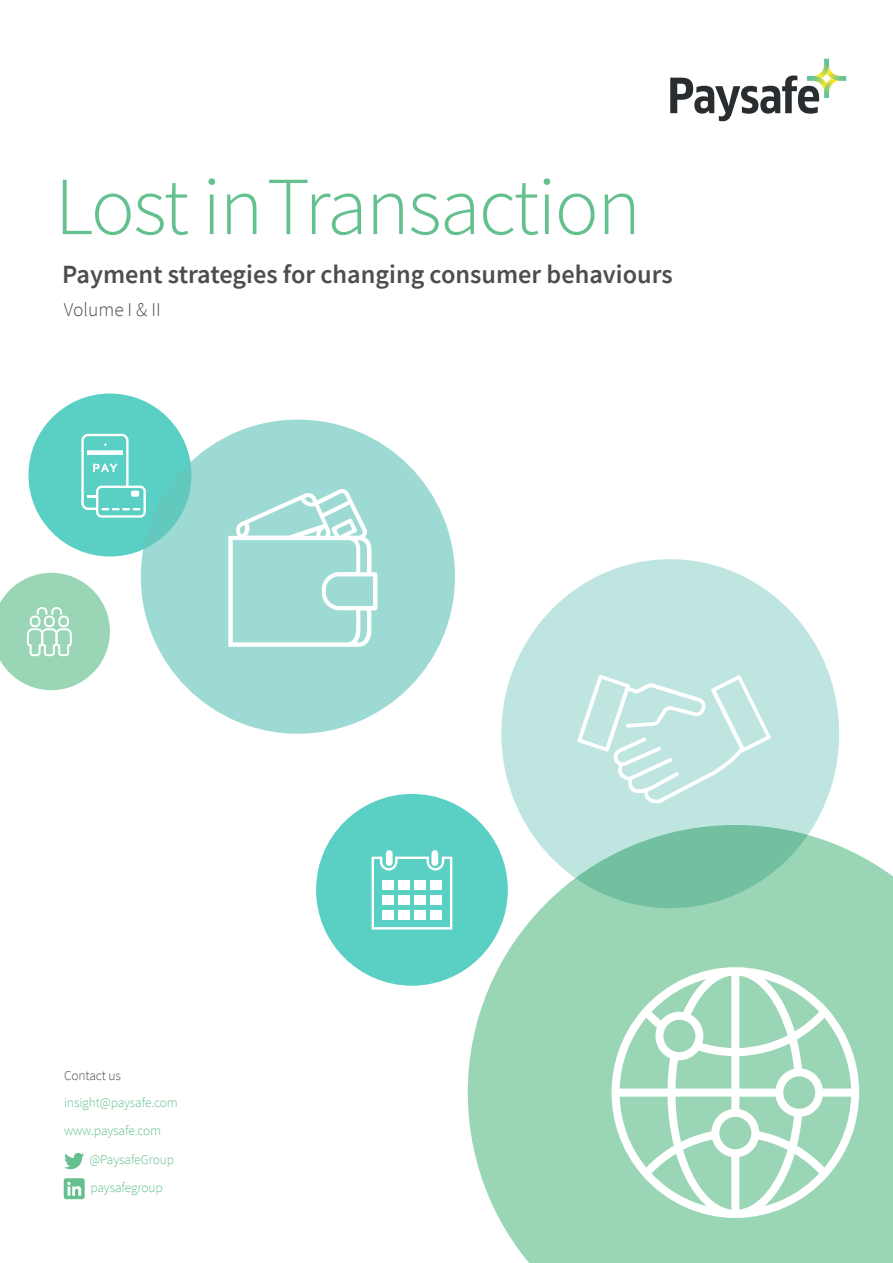
<style>
.page{position:relative;width:893px;height:1263px;background:#fff}
.page>*{position:absolute;margin:0;border:0;box-sizing:border-box;transform-origin:0 0}
.percentage{font:300 82.5px "Source Sans Pro";letter-spacing:-.02em;color:#64c18f}
.percentage-2{font:600 26.25px "Source Sans Pro";color:#4b4d4e}
.percentage-3{font:300 19.5px "Source Sans Pro";color:#4b4d4e}
.Body_copy{font:300 13.5px "Source Sans Pro";letter-spacing:-.01em;color:#64c18f}
.Body_copy-2{font:300 13.5px "Source Sans Pro";letter-spacing:-.01em;color:#4b4d4e}
</style>
<div class="page">
<svg style="left:670px;top:59px;width:170px;height:62px"></svg>
<div style="left:28px;top:393px;width:163px;height:163px;background:#5acfc4;border-radius:50%"></div>
<div style="left:501px;top:559px;width:338px;height:349px;background:#bfe5e1;border-radius:50%"></div>
<div style="left:141px;top:420px;width:314px;height:314px;background:#9ddad3;border-radius:50%"></div>
<svg style="left:0;top:573px;width:110px;height:117px"></svg>
<svg style="left:468px;top:825px;width:425px;height:438px;background:#a1d8bd"></svg>
<svg style="left:611px;top:967px;width:248px;height:251px;fill:#9ad6b6"></svg>
<svg style="left:577px;top:675px;width:194px;height:128px"></svg>
<div style="left:316px;top:794px;width:192px;height:192px;background:#5acfc4;border-radius:50%"></div>
<svg style="left:371px;top:855px;width:82px;height:75px"></svg>
<div style="left:386px;top:850px;width:7px;height:16px;background:#fff;border-radius:3px"></div>
<div style="left:431px;top:850px;width:7px;height:16px;background:#fff;border-radius:3px"></div>
<div style="left:382px;top:880px;width:12px;height:10px;background:#fff"></div>
<div style="left:398px;top:880px;width:12px;height:10px;background:#fff"></div>
<div style="left:414px;top:880px;width:12px;height:10px;background:#fff"></div>
<div style="left:430px;top:880px;width:12px;height:10px;background:#fff"></div>
<div style="left:382px;top:895px;width:12px;height:10px;background:#fff"></div>
<div style="left:398px;top:895px;width:12px;height:10px;background:#fff"></div>
<div style="left:414px;top:895px;width:12px;height:10px;background:#fff"></div>
<div style="left:430px;top:895px;width:12px;height:10px;background:#fff"></div>
<div style="left:382px;top:910px;width:12px;height:10px;background:#fff"></div>
<div style="left:398px;top:910px;width:12px;height:10px;background:#fff"></div>
<div style="left:414px;top:910px;width:12px;height:10px;background:#fff"></div>
<div style="left:430px;top:910px;width:12px;height:10px;background:#fff"></div>
<svg style="left:81px;top:434px;width:65px;height:84px"></svg>
<svg style="left:228px;top:489px;width:149px;height:158px"></svg>
<svg style="left:64px;top:1153px;width:20px;height:16px"></svg>
<svg style="left:64px;top:1178px;width:21px;height:21px"></svg>
<p class="percentage" style="left:55px;top:156px;width:588px">Lost in Transaction</p>
<p class="percentage-2" style="left:62px;top:257px;width:612px">Payment strategies for changing consumer behaviours</p>
<p class="percentage-3" style="left:64px;top:298px;width:98px">Volume I &amp; II</p>
<p class="Body_copy-2" style="left:64px;top:1067px;width:58px">Contact us</p>
<p class="Body_copy" style="left:64px;top:1094px;width:115px">insight@paysafe.com</p>
<p class="Body_copy" style="left:64px;top:1122px;width:99px">www.paysafe.com</p>
<p class="Body_copy" style="left:89px;top:1151px;width:86px">@PaysafeGroup</p>
<p class="Body_copy" style="left:90px;top:1179px;width:74px">paysafegroup</p>
</div>
